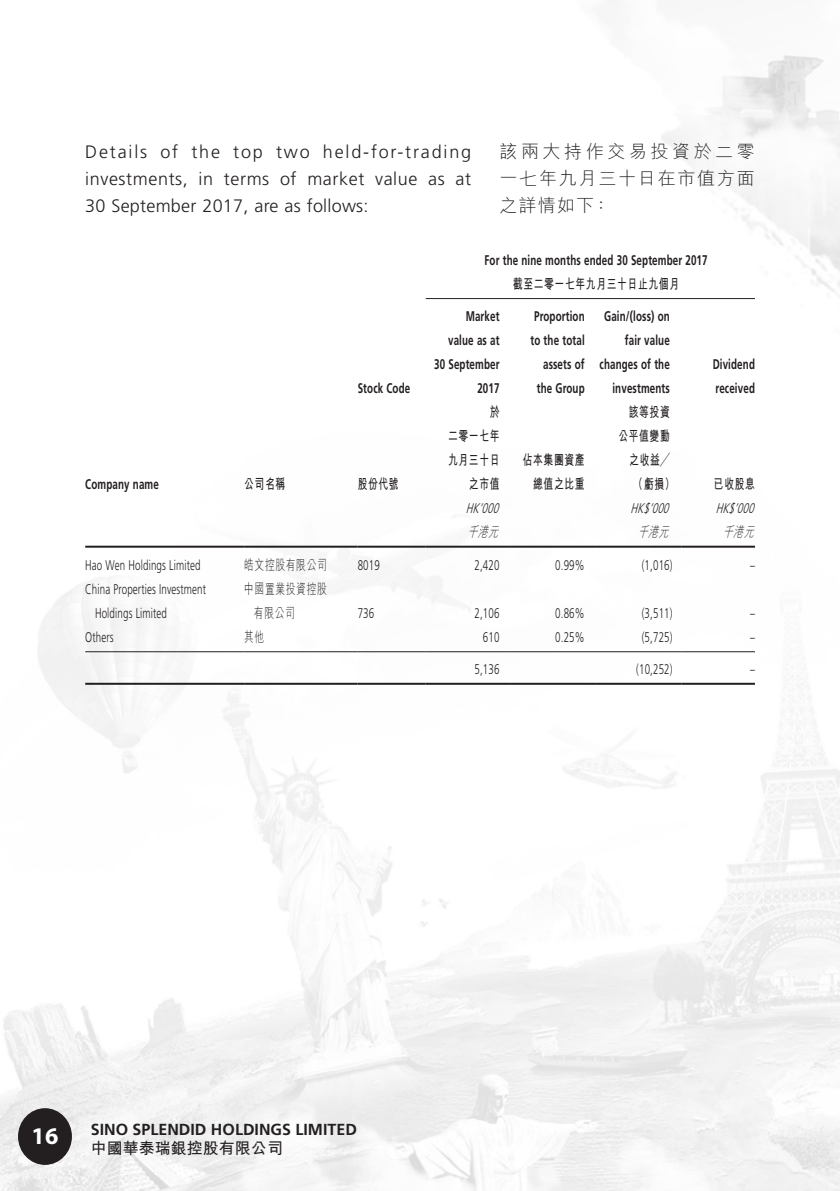
<style>
.page{position:relative;width:840px;height:1191px;background:#fff}
.page>*{position:absolute;margin:0;border:0;box-sizing:border-box;transform-origin:0 0}
.t1{font:700 24px "Myriad Pro";color:#fff}
.t2{font:300 18px/27px "Frutiger LT Std";letter-spacing:.015em;color:#231f20;text-align:justify}
.t3{font:300 18px/27px "M Hei HK";letter-spacing:.1em;color:#231f20;text-align:justify}
.t4{font:700 16px "Frutiger LT Std";color:#231f20}
.t5{font:700 16px "M Hei HK";color:#231f20}
.t6{font:700 14px "Frutiger LT Std";letter-spacing:.015em;color:#231f20;scale:.7 1}
.t7{font:300 14px/24px "Frutiger LT Std";letter-spacing:.015em;color:#231f20;scale:.7 1}
.t8{font:700 14px/24px "M Hei HK";letter-spacing:.065em;color:#231f20;text-align:right;scale:.7 1}
.t9{font:300 14px/24px "M Hei HK";letter-spacing:.065em;color:#231f20;scale:.7 1}
.t10{font:italic 300 14px "Frutiger LT Std";color:#231f20;scale:.7 1}
.t11{font:italic 300 14px "M Hei HK";color:#231f20;scale:.7 1}
</style>
<div class="page">
<img style="left:0;top:0;width:840px;height:1191px">
<div style="left:18px;top:1108px;width:54px;height:56px;background:#231f20;border-radius:50%"></div>
<hr style="left:425px;top:298px;width:85px;height:1px;background:#231f20">
<hr style="left:510px;top:298px;width:244px;height:1px;background:#231f20">
<hr style="left:85px;top:545px;width:159px;height:2px;background:#231f20">
<hr style="left:244px;top:545px;width:113px;height:2px;background:#231f20">
<hr style="left:357px;top:545px;width:68px;height:2px;background:#231f20">
<hr style="left:425px;top:545px;width:85px;height:2px;background:#231f20">
<hr style="left:510px;top:545px;width:85px;height:2px;background:#231f20">
<hr style="left:595px;top:545px;width:85px;height:2px;background:#231f20">
<hr style="left:680px;top:545px;width:74px;height:2px;background:#231f20">
<hr style="left:85px;top:651px;width:159px;height:1px;background:#231f20">
<hr style="left:244px;top:651px;width:113px;height:1px;background:#231f20">
<hr style="left:357px;top:651px;width:68px;height:1px;background:#231f20">
<hr style="left:425px;top:651px;width:85px;height:1px;background:#231f20">
<hr style="left:510px;top:651px;width:85px;height:1px;background:#231f20">
<hr style="left:595px;top:651px;width:85px;height:1px;background:#231f20">
<hr style="left:680px;top:651px;width:74px;height:1px;background:#231f20">
<hr style="left:85px;top:683px;width:159px;height:2px;background:#231f20">
<hr style="left:244px;top:683px;width:113px;height:2px;background:#231f20">
<hr style="left:357px;top:683px;width:68px;height:2px;background:#231f20">
<hr style="left:425px;top:683px;width:85px;height:2px;background:#231f20">
<hr style="left:510px;top:683px;width:85px;height:2px;background:#231f20">
<hr style="left:595px;top:683px;width:85px;height:2px;background:#231f20">
<hr style="left:680px;top:683px;width:74px;height:2px;background:#231f20">
<p class="t2" style="left:85px;top:138px;width:387px">Details of the top two held-for-trading investments, in terms of market value as at 30 September 2017, are as follows:</p>
<p class="t3" style="left:499px;top:137px;width:257px">該兩大持作交易投資於二零一七年九月三十日在市值方面之詳情如下：</p>
<p class="t6" style="left:484px;top:252px;width:320px">For the nine months ended 30 September 2017</p>
<p class="t8" style="left:512px;top:270px;width:239px">截至二零一七年九月三十日止九個月</p>
<p class="t6" style="left:465px;top:308px;width:50px">Market</p>
<p class="t6" style="left:534px;top:308px;width:74px">Proportion</p>
<p class="t6" style="left:603px;top:308px;width:95px">Gain/(loss) on</p>
<p class="t6" style="left:448px;top:332px;width:75px">value as at</p>
<p class="t6" style="left:530px;top:332px;width:79px">to the total</p>
<p class="t6" style="left:624px;top:332px;width:66px">fair value</p>
<p class="t6" style="left:434px;top:356px;width:95px">30 September</p>
<p class="t6" style="left:542px;top:356px;width:182px">assets of changes of the</p>
<p class="t6" style="left:712px;top:356px;width:62px">Dividend</p>
<p class="t6" style="left:357px;top:380px;width:77px">Stock Code</p>
<p class="t6" style="left:477px;top:380px;width:33px">2017</p>
<p class="t6" style="left:536px;top:380px;width:70px">the Group</p>
<p class="t6" style="left:612px;top:380px;width:83px">investments</p>
<p class="t6" style="left:715px;top:380px;width:58px">received</p>
<p class="t6" style="left:85px;top:476px;width:107px">Company name</p>
<p class="t8" style="left:244px;top:471px;width:60px">公司名稱</p>
<p class="t8" style="left:357px;top:471px;width:60px">股份代號</p>
<p class="t8" style="left:448px;top:399px;width:75px">於<br>二零一七年九月三十日之市值</p>
<p class="t8" style="left:522px;top:447px;width:90px">佔本集團資產總值之比重</p>
<p class="t8" style="left:628px;top:399px;width:60px">該等投資</p>
<p class="t8" style="left:618px;top:423px;width:75px">公平值變動</p>
<p class="t8" style="left:629px;top:447px;width:59px">之收益╱</p>
<p class="t8" style="left:632px;top:471px;width:61px">（虧損）</p>
<p class="t8" style="left:713px;top:471px;width:60px">已收股息</p>
<p class="t10" style="left:465px;top:500px;width:54px">HK’000</p>
<p class="t10" style="left:630px;top:500px;width:62px">HK$’000</p>
<p class="t10" style="left:715px;top:500px;width:62px">HK$’000</p>
<p class="t11" style="left:467px;top:525px;width:51px">千港元</p>
<p class="t11" style="left:637px;top:525px;width:51px">千港元</p>
<p class="t11" style="left:722px;top:525px;width:51px">千港元</p>
<p class="t7" style="left:85px;top:553px;width:166px">Hao Wen Holdings Limited</p>
<p class="t9" style="left:244px;top:552px;width:120px">皓文控股有限公司</p>
<p class="t7" style="left:357px;top:553px;width:33px">8019</p>
<p class="t7" style="left:474px;top:553px;width:37px">2,420</p>
<p class="t7" style="left:555px;top:553px;width:43px">0.99%</p>
<p class="t7" style="left:641px;top:553px;width:45px">(1,016)</p>
<p class="t7" style="left:749px;top:553px;width:9px">–</p>
<p class="t7" style="left:95px;top:577px;width:160px;text-indent:-10px">China Properties Investment<br>Holdings Limited</p>
<p class="t9" style="left:254px;top:576px;width:106px;text-indent:-10px">中國置業投資控股有限公司</p>
<p class="t7" style="left:357px;top:601px;width:25px">736</p>
<p class="t7" style="left:474px;top:601px;width:37px">2,106</p>
<p class="t7" style="left:555px;top:601px;width:43px">0.86%</p>
<p class="t7" style="left:641px;top:601px;width:45px">(3,511)</p>
<p class="t7" style="left:749px;top:601px;width:9px">–</p>
<p class="t7" style="left:85px;top:625px;width:42px">Others</p>
<p class="t9" style="left:244px;top:624px;width:30px">其他</p>
<p class="t7" style="left:482px;top:625px;width:25px">610</p>
<p class="t7" style="left:555px;top:625px;width:43px">0.25%</p>
<p class="t7" style="left:641px;top:625px;width:45px">(5,725)</p>
<p class="t7" style="left:749px;top:625px;width:9px">–</p>
<p class="t7" style="left:474px;top:658px;width:37px">5,136</p>
<p class="t7" style="left:636px;top:658px;width:53px">(10,252)</p>
<p class="t7" style="left:749px;top:658px;width:9px">–</p>
<h1 class="t1" style="left:32px;top:1120px;width:28px">16</h1>
<p class="t4" style="left:91px;top:1120px;width:267px">SINO SPLENDID HOLDINGS LIMITED</p>
<p class="t5" style="left:91px;top:1137px;width:194px">中國華泰瑞銀控股有限公司</p>
</div>
